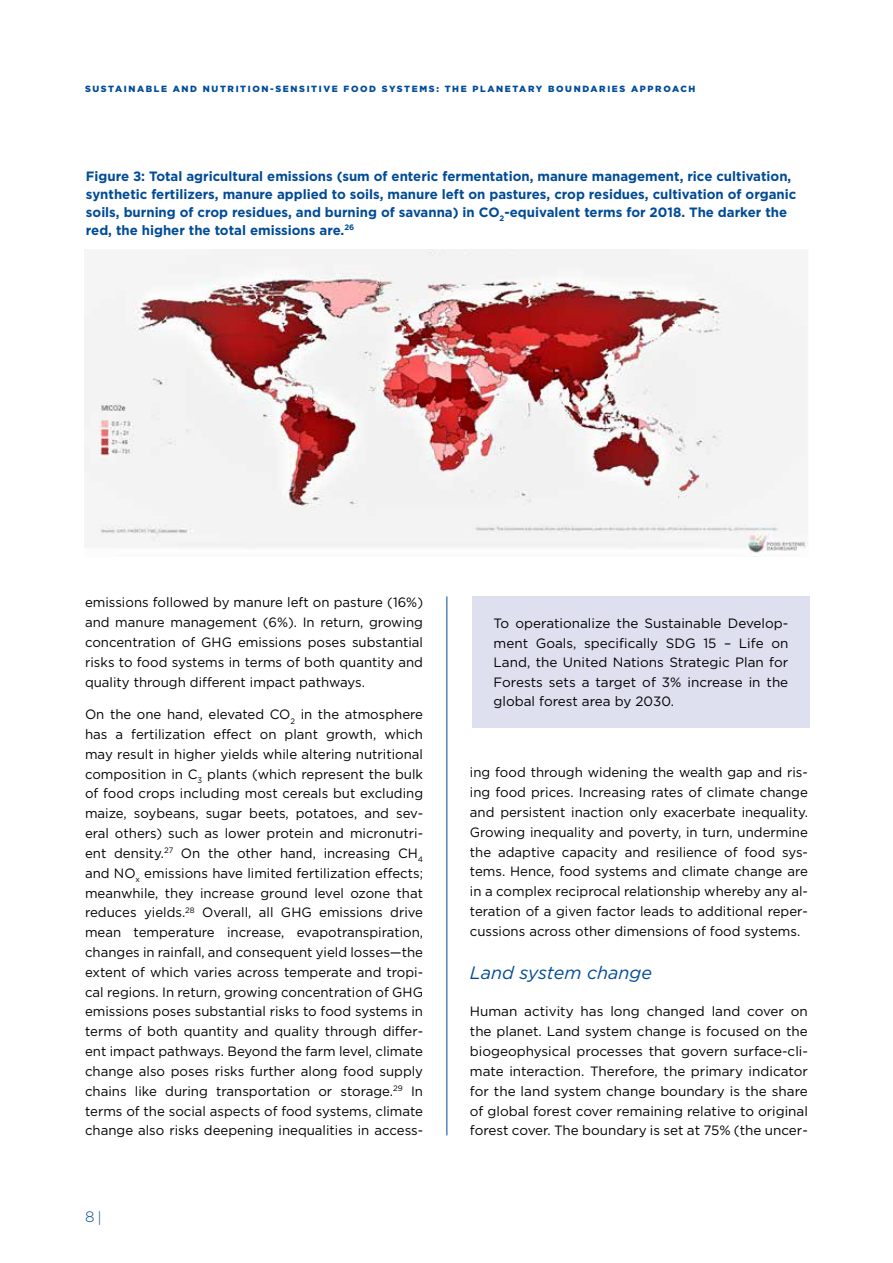
<style>
.page{position:relative;width:893px;height:1263px;background:#fff}
.page>*{position:absolute;margin:0;border:0;box-sizing:border-box;transform-origin:0 0}
.t1{font:italic 18px "Gotham";color:#004b97}
.t2{font:300 15px "Gotham";color:#004b97}
.t3{font:13.5px/19.8px "Gotham";color:#000;text-align:justify}
.t4{font:700 13.5px/18px "Gotham";color:#004b97}
.t5{font:900 9px "Gotham";letter-spacing:.18em;color:#004b97}
</style>
<div class="page">
<hr style="left:446px;top:596px;width:1px;height:539px;background:#004b97">
<img style="left:84px;top:250px;width:724px;height:307px">
<div style="left:472px;top:596px;width:338px;height:132px;background:#dee0ef"></div>
<p class="t5" style="left:85px;top:83px;width:612px">SUSTAINABLE AND NUTRITION-SENSITIVE FOOD SYSTEMS: THE PLANETARY BOUNDARIES APPROACH</p>
<p class="t4" style="left:86px;top:167px;width:712px">Figure 3: Total agricultural emissions (sum of enteric fermentation, manure management, rice cultivation, synthetic fertilizers, manure applied to soils, manure left on pastures, crop residues, cultivation of organic soils, burning of crop residues, and burning of savanna) in CO<sub>2</sub>-equivalent terms for 2018. The darker the red, the higher the total emissions are.<sup>26</sup></p>
<p class="t3" style="left:85px;top:592px;width:340px">emissions followed by manure left on pasture (16%) and manure management (6%). In return, growing concentration of GHG emissions poses substantial risks to food systems in terms of both quantity and quality through different impact pathways. <sup>26</sup></p>
<p class="t3" style="left:85px;top:704px;width:340px">On the one hand, elevated CO<sub>2</sub> in the atmosphere has a fertilization effect on plant growth, which may result in higher yields while altering nutritional composition in C<sub>3</sub> plants (which represent the bulk of food crops including most cereals but excluding maize, soybeans, sugar beets, potatoes, and sev&shy;eral others) such as lower protein and micronutri&shy;ent density.<sup>27</sup> On the other hand, increasing CH<sub>4 </sub>and NO<sub>x</sub> emissions have limited fertilization effects; meanwhile, they increase ground level ozone that reduces yields.<sup>28</sup> Overall, all GHG emissions drive mean temperature increase, evapotranspiration, changes in rainfall, and consequent yield losses—the extent of which varies across temperate and tropi&shy;cal regions. In return, growing concentration of GHG emissions poses substantial risks to food systems in terms of both quantity and quality through differ&shy;ent impact pathways. Beyond the farm level, climate change also poses risks further along food supply chains like during transportation or storage.<sup>29</sup> In terms of the social aspects of food systems, climate change also risks deepening inequalities in access-</p>
<p class="t2" style="left:85px;top:1207px;width:18px">8|</p>
<p class="t3" style="left:494px;top:614px;width:296px">To operationalize the Sustainable Develop&shy;ment Goals, specifically SDG 15 – Life on Land, the United Nations Strategic Plan for Forests sets a target of 3% increase in the global forest area by 2030.</p>
<p class="t3" style="left:470px;top:762px;width:340px">ing food through widening the wealth gap and ris&shy;ing food prices. Increasing rates of climate change and persistent inaction only exacerbate inequality.<br>Growing inequality and poverty, in turn, undermine the adaptive capacity and resilience of food sys&shy;tems. Hence, food systems and climate change are in a complex reciprocal relationship whereby any al&shy;teration of a given factor leads to additional reper&shy;cussions across other dimensions of food systems.</p>
<h1 class="t1" style="left:470px;top:961px;width:184px">Land system change</h1>
<p class="t3" style="left:470px;top:1001px;width:340px">Human activity has long changed land cover on the planet. Land system change is focused on the biogeophysical processes that govern surface-cli&shy;mate interaction. Therefore, the primary indicator for the land system change boundary is the share of global forest cover remaining relative to original forest cover. The boundary is set at 75% (the uncer-</p>
</div>
